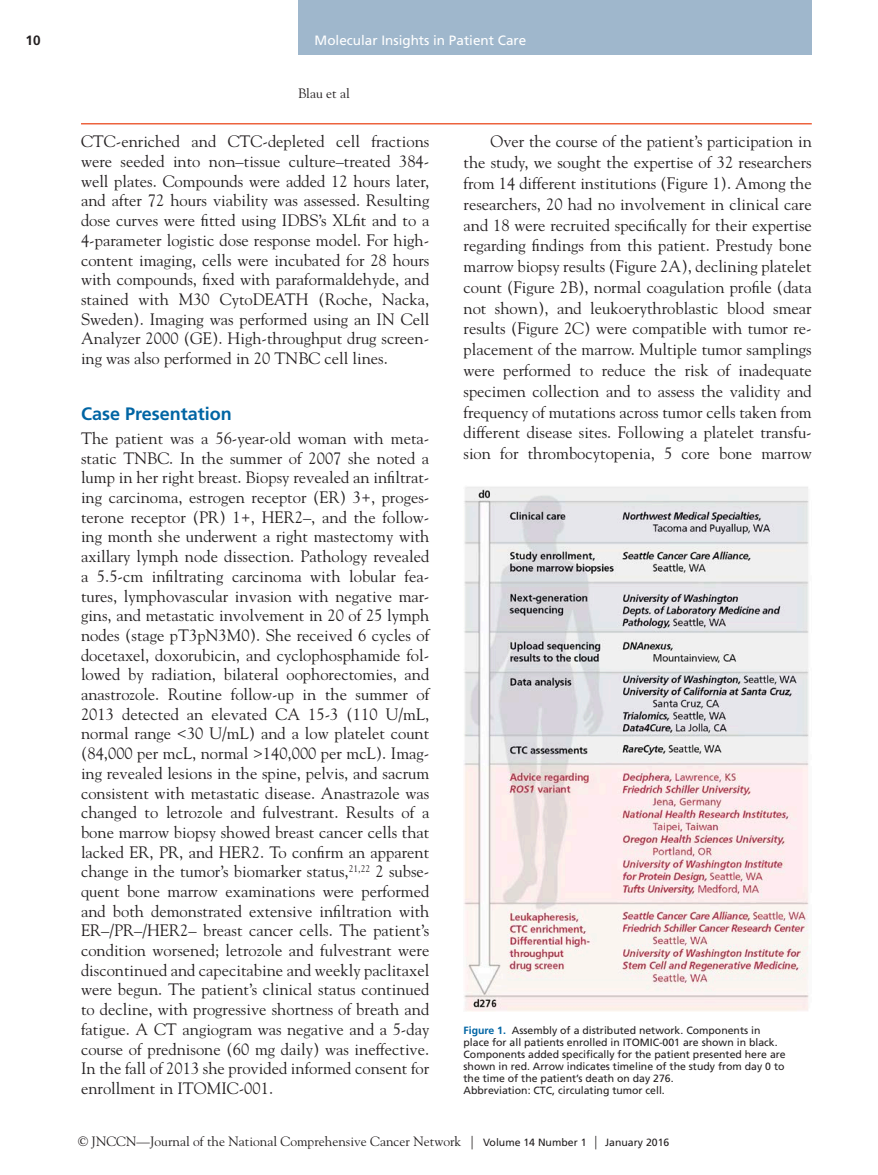
<style>
.page{position:relative;width:878px;height:1175px;background:#fff}
.page>*{position:absolute;margin:0;border:0;box-sizing:border-box;transform-origin:0 0}
.t1{font:700 18px "Frutiger LT Std";color:#0065a4}
.TXT__flush{font:16.5px/19.6px "Goudy Std";color:#231f20;text-align:justify}
.TXT{font:16.5px/20.9px "Goudy Std";color:#231f20;text-align:justify}
.t2{font:13.5px "Goudy Std";color:#231f20}
.t3{font:13.5px "Frutiger LT Std";color:#fff}
.t4{font:700 13.5px "Frutiger LT Std";color:#231f20}
.TFN{font:10.5px/12px "Frutiger LT Std";color:#231f20}
.s1{font-weight:700;color:#0065a4}
.s2{font-family:"Frutiger LT Std";font-size:10.5px}
</style>
<div class="page">
<div style="left:298px;top:0;width:513px;height:55px;background:#9fb7cc"></div>
<hr style="left:81px;top:123px;width:730px;height:1px;background:#ed633e">
<img style="left:464px;top:487px;width:345px;height:524px">
<p class="t4" style="left:26px;top:32px;width:17px">10</p>
<p class="t3" style="left:314px;top:32px;width:213px">Molecular Insights in Patient Care</p>
<p class="t2" style="left:298px;top:85px;width:53px">Blau et al</p>
<p class="TXT__flush" style="left:81px;top:132px;width:350px">CTC-enriched and CTC-depleted cell fractions were seeded into non–tissue culture–treated 384- well plates. Compounds were added 12 hours later, and after 72 hours viability was assessed. Resulting dose curves were fitted using IDBS’s XLfit and to a 4-parameter logistic dose response model. For high&shy;content imaging, cells were incubated for 28 hours with compounds, fixed with paraformaldehyde, and stained with M30 CytoDEATH (Roche, Nacka, Sweden). Imaging was performed using an IN Cell Analyzer 2000 (GE). High-throughput drug screen&shy;ing was also performed in 20 TNBC cell lines.</p>
<h1 class="t1" style="left:81px;top:403px;width:152px">Case Presentation</h1>
<p class="TXT__flush" style="left:81px;top:428px;width:350px">The patient was a 56-year-old woman with meta&shy;static TNBC. In the summer of 2007 she noted a lump in her right breast. Biopsy revealed an infiltrat&shy;ing carcinoma, estrogen receptor (ER) 3+, proges&shy;terone receptor (PR) 1+, HER2–, and the follow&shy;ing month she underwent a right mastectomy with axillary lymph node dissection. Pathology revealed a 5.5-cm infiltrating carcinoma with lobular fea&shy;tures, lymphovascular invasion with negative mar&shy;gins, and metastatic involvement in 20 of 25 lymph nodes (stage pT3pN3M0). She received 6 cycles of docetaxel, doxorubicin, and cyclophosphamide fol&shy;lowed by radiation, bilateral oophorectomies, and anastrozole. Routine follow-up in the summer of 2013 detected an elevated CA 15-3 (110 U/mL, normal range &lt;30 U/mL) and a low platelet count (84,000 per mcL, normal &gt;140,000 per mcL). Imag&shy;ing revealed lesions in the spine, pelvis, and sacrum consistent with metastatic disease. Anastrazole was changed to letrozole and fulvestrant. Results of a bone marrow biopsy showed breast cancer cells that lacked ER, PR, and HER2. To confirm an apparent change in the tumor’s biomarker status,<sup>21,22</sup> 2 subse&shy;quent bone marrow examinations were performed and both demonstrated extensive infiltration with ER–/PR–/HER2– breast cancer cells. The patient’s condition worsened; letrozole and fulvestrant were discontinued and capecitabine and weekly paclitaxel were begun. The patient’s clinical status continued to decline, with progressive shortness of breath and fatigue. A CT angiogram was negative and a 5-day course of prednisone (60 mg daily) was ineffective.<br>In the fall of 2013 she provided informed consent for enrollment in ITOMIC-001.</p>
<p class="TXT" style="left:463px;top:131px;width:350px;text-indent:27px">Over the course of the patient’s participation in the study, we sought the expertise of 32 researchers from 14 different institutions (Figure 1). Among the researchers, 20 had no involvement in clinical care and 18 were recruited specifically for their expertise regarding findings from this patient. Prestudy bone marrow biopsy results (Figure 2A), declining platelet count (Figure 2B), normal coagulation profile (data not shown), and leukoerythroblastic blood smear results (Figure 2C) were compatible with tumor re&shy;placement of the marrow. Multiple tumor samplings were performed to reduce the risk of inadequate specimen collection and to assess the validity and frequency of mutations across tumor cells taken from different disease sites. Following a platelet transfu&shy;sion for thrombocytopenia, 5 core bone marrow</p>
<p class="TFN" style="left:463px;top:1024px;width:324px"><span class="s1">Figure 1.</span> Assembly of a distributed network. Components in place for all patients enrolled in ITOMIC-001 are shown in black.<br>Components added specifically for the patient presented here are shown in red. Arrow indicates timeline of the study from day 0 to the time of the patient’s death on day 276.<br>Abbreviation: CTC, circulating tumor cell.</p>
<p class="t2" style="left:78px;top:1132px;width:593px">© JNCCN—Journal of the National Comprehensive Cancer Network | <span class="s2">Volume 14 Number 1</span> | <span class="s2">January 2016</span></p>
</div>
